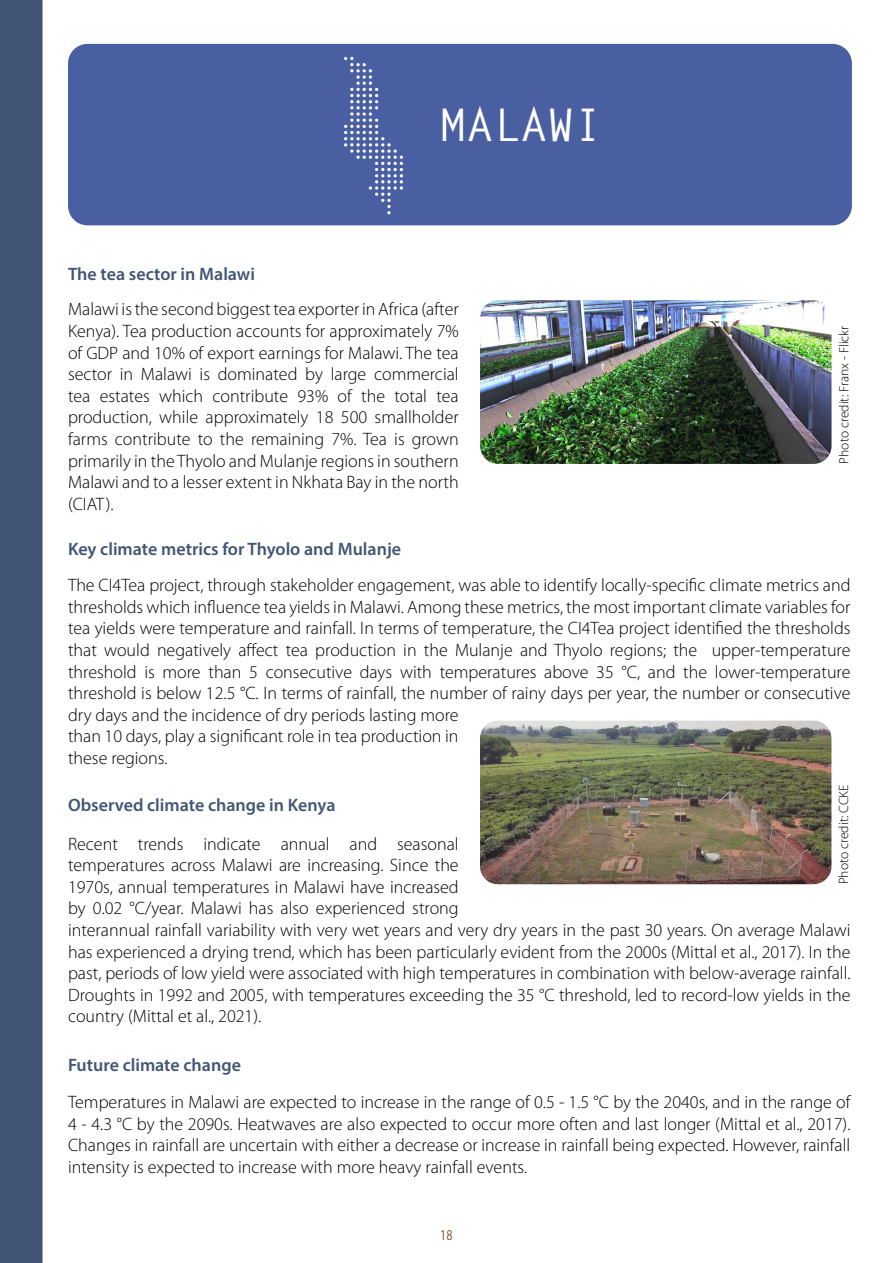
<style>
.page{position:relative;width:893px;height:1263px;background:#fff}
.page>*{position:absolute;margin:0;border:0;box-sizing:border-box;transform-origin:0 0}
.t1{font:700 45px "Letter Gothic Std";color:#fff}
.t2{font:300 18px/21.6px "Myriad Pro";color:#000;text-align:justify}
.t3{font:600 18px "Myriad Pro";color:#425575}
.t4{font:15px "Myriad Pro";color:#955a33;scale:.8 1}
.t5{font:300 13.5px "Myriad Pro";color:#000}
</style>
<div class="page">
<div style="left:0;top:0;width:43px;height:1263px;background:#425575"></div>
<div style="left:70px;top:45px;width:780px;height:179px;background:#4a5fa1;border-radius:18px"></div>
<div style="left:68px;top:44px;width:784px;height:181px;border:3px solid #4a5fa1;border-radius:18px"></div>
<img style="left:294px;top:56px;width:156px;height:170px">
<img style="left:480px;top:300px;width:351px;height:164px">
<img style="left:480px;top:721px;width:351px;height:163px">
<p class="t3" style="left:68px;top:263px;width:188px">The tea sector in Malawi</p>
<h1 class="t1" style="left:440px;top:97px;width:163px">MALAWI</h1>
<p class="t2" style="left:68px;top:299px;width:392px">Malawi is the second biggest tea exporter in Africa (after Kenya). Tea production accounts for approximately 7% of GDP and 10% of export earnings for Malawi. The tea sector in Malawi is dominated by large commercial tea estates which contribute 93% of the total tea production, while approximately 18 500 smallholder farms contribute to the remaining 7%. Tea is grown primarily in the Thyolo and Mulanje regions in southern Malawi and to a lesser extent in Nkhata Bay in the north (CIAT).</p>
<p class="t3" style="left:68px;top:537px;width:335px">Key climate metrics for Thyolo and Mulanje</p>
<p class="t5" style="left:836px;top:463px;width:139px;rotate:-90deg">Photo credit: Franx - Flickr</p>
<p class="t2" style="left:68px;top:575px;width:784px;text-align:left">The CI4Tea project, through stakeholder engagement, was able to identify locally-specific climate metrics and thresholds which influence tea yields in Malawi. Among these metrics, the most important climate variables for tea yields were temperature and rainfall. In terms of temperature, the CI4Tea project identified the thresholds that would negatively affect tea production in the Mulanje and Thyolo regions; the upper-temperature threshold is more than 5 consecutive days with temperatures above 35 °C, and the lower-temperature threshold is below 12.5 °C. In terms of rainfall, the number of rainy days per year, the number or consecutive dry days and the incidence of dry periods lasting more<br>than 10 days, play a significant role in tea production in<br>these regions.</p>
<p class="t5" style="left:836px;top:884px;width:101px;rotate:-90deg">Photo credit: CCKE</p>
<p class="t3" style="left:68px;top:794px;width:269px">Observed climate change in Kenya</p>
<p class="t2" style="left:68px;top:833px;width:784px;text-align:left">Recent trends indicate annual and seasonal<br>temperatures across Malawi are increasing. Since the<br>1970s, annual temperatures in Malawi have increased<br>by 0.02 °C/year. Malawi has also experienced strong<br>interannual rainfall variability with very wet years and very dry years in the past 30 years. On average Malawi has experienced a drying trend, which has been particularly evident from the 2000s (Mittal et al., 2017). In the past, periods of low yield were associated with high temperatures in combination with below-average rainfall.<br>Droughts in 1992 and 2005, with temperatures exceeding the 35 °C threshold, led to record-low yields in the country (Mittal et al., 2021).</p>
<p class="t3" style="left:68px;top:1053px;width:174px">Future climate change</p>
<p class="t2" style="left:68px;top:1091px;width:784px">Temperatures in Malawi are expected to increase in the range of 0.5 - 1.5 °C by the 2040s, and in the range of 4 - 4.3 °C by the 2090s. Heatwaves are also expected to occur more often and last longer (Mittal et al., 2017).<br>Changes in rainfall are uncertain with either a decrease or increase in rainfall being expected. However, rainfall intensity is expected to increase with more heavy rainfall events.</p>
<p class="t4" style="left:440px;top:1226px;width:17px">18</p>
</div>
